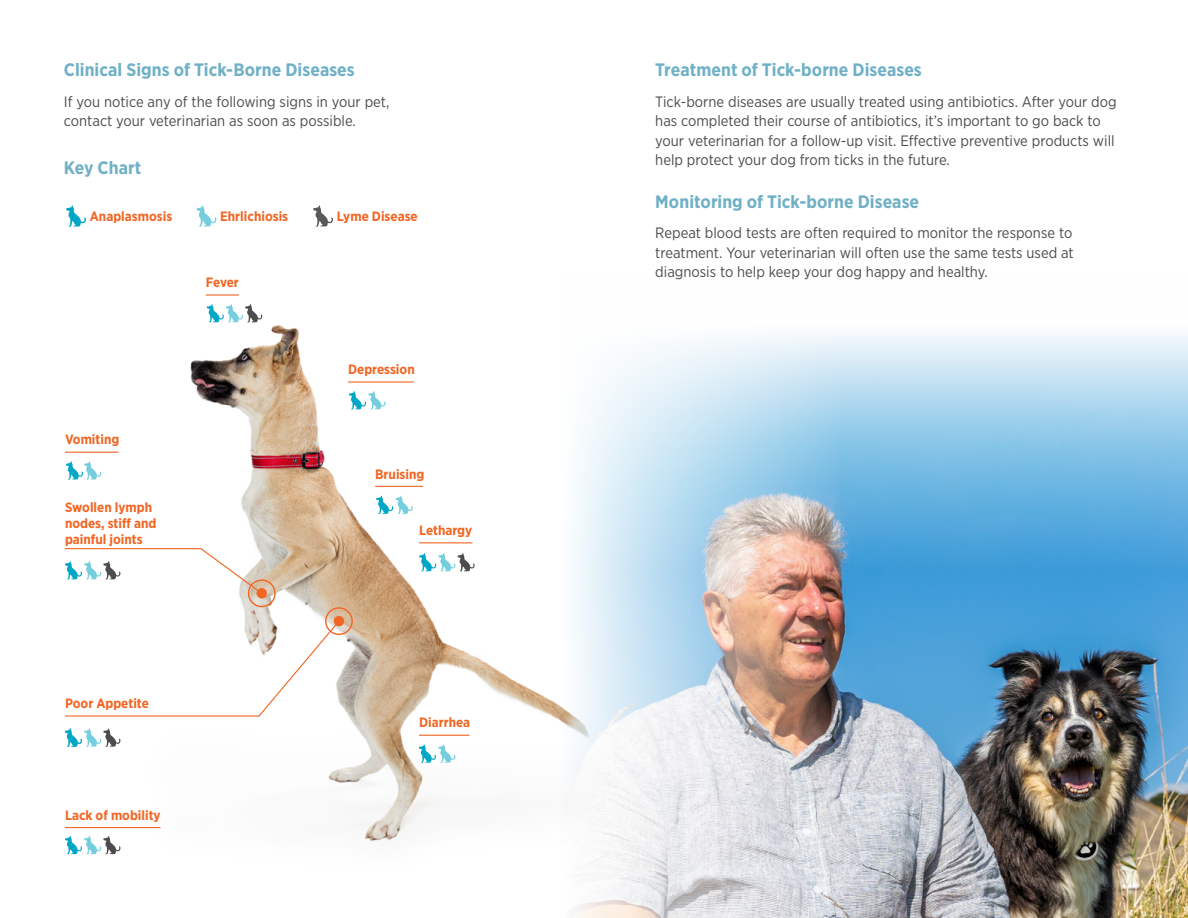
<style>
.page{position:relative;width:1188px;height:918px;background:#fff}
.page>*{position:absolute;margin:0;border:0;box-sizing:border-box;transform-origin:0 0}
.t1{font:700 18px "Gotham Narrow";color:#6fb0c7}
.t2{font:15px/19.5px "Gotham Narrow";color:#4d4d4f}
.t3{font:700 13.5px/16.2px "Gotham Narrow";color:#f26522}
</style>
<div class="page">
<img style="left:843px;top:334px;width:345px;height:584px">
<svg style="left:196px;top:208px;width:647px;height:710px"></svg>
<img style="left:65px;top:261px;width:580px;height:630px">
<svg style="left:66px;top:205px;width:20px;height:22px"></svg>
<svg style="left:207px;top:304px;width:55px;height:18px"></svg>
<svg style="left:197px;top:205px;width:19px;height:22px"></svg>
<svg style="left:313px;top:205px;width:20px;height:22px"></svg>
<hr style="left:206px;top:294px;width:33px;height:2px;background:#f26522">
<hr style="left:348px;top:381px;width:66px;height:2px;background:#f26522">
<hr style="left:65px;top:452px;width:53px;height:1px;background:#f26522">
<svg style="left:65px;top:835px;width:56px;height:19px"></svg>
<hr style="left:65px;top:827px;width:95px;height:1px;background:#f26522">
<svg style="left:65px;top:548px;width:289px;height:169px"></svg>
<hr style="left:375px;top:486px;width:48px;height:1px;background:#f26522">
<hr style="left:419px;top:542px;width:53px;height:1px;background:#f26522">
<hr style="left:419px;top:735px;width:50px;height:1px;background:#f26522">
<svg style="left:419px;top:552px;width:56px;height:19px"></svg>
<svg style="left:65px;top:728px;width:56px;height:19px"></svg>
<svg style="left:349px;top:391px;width:37px;height:18px"></svg>
<svg style="left:66px;top:461px;width:35px;height:19px"></svg>
<svg style="left:376px;top:495px;width:37px;height:19px"></svg>
<svg style="left:419px;top:744px;width:37px;height:19px"></svg>
<p class="t1" style="left:64px;top:58px;width:292px">Clinical Signs of Tick-Borne Diseases</p>
<p class="t2" style="left:64px;top:91px;width:327px">If you notice any of the following signs in your pet, contact your veterinarian as soon as possible.</p>
<p class="t1" style="left:64px;top:156px;width:79px">Key Chart</p>
<p class="t3" style="left:90px;top:208px;width:84px">Anaplasmosis</p>
<p class="t3" style="left:220px;top:208px;width:69px">Ehrlichiosis</p>
<p class="t3" style="left:337px;top:208px;width:82px">Lyme Disease</p>
<p class="t3" style="left:206px;top:274px;width:35px">Fever</p>
<p class="t3" style="left:65px;top:431px;width:56px">Vomiting</p>
<p class="t3" style="left:65px;top:499px;width:93px">Swollen lymph nodes, stiff and painful joints</p>
<p class="t3" style="left:65px;top:695px;width:85px">Poor Appetite</p>
<p class="t3" style="left:65px;top:807px;width:97px">Lack of mobility</p>
<p class="t3" style="left:348px;top:361px;width:68px">Depression</p>
<p class="t3" style="left:375px;top:466px;width:51px">Bruising</p>
<p class="t3" style="left:419px;top:522px;width:55px">Lethargy</p>
<p class="t3" style="left:419px;top:714px;width:53px">Diarrhea</p>
<p class="t1" style="left:655px;top:58px;width:268px">Treatment of Tick-borne Diseases</p>
<p class="t2" style="left:655px;top:91px;width:463px">Tick-borne diseases are usually treated using antibiotics. After your dog has completed their course of antibiotics, it’s important to go back to your veterinarian for a follow-up visit. Effective preventive products will help protect your dog from ticks in the future.</p>
<p class="t1" style="left:655px;top:190px;width:265px">Monitoring of Tick-borne Disease</p>
<p class="t2" style="left:655px;top:223px;width:420px;text-align:justify">Repeat blood tests are often required to monitor the response to treatment. Your veterinarian will often use the same tests used at diagnosis to help keep your dog happy and healthy.</p>
</div>
